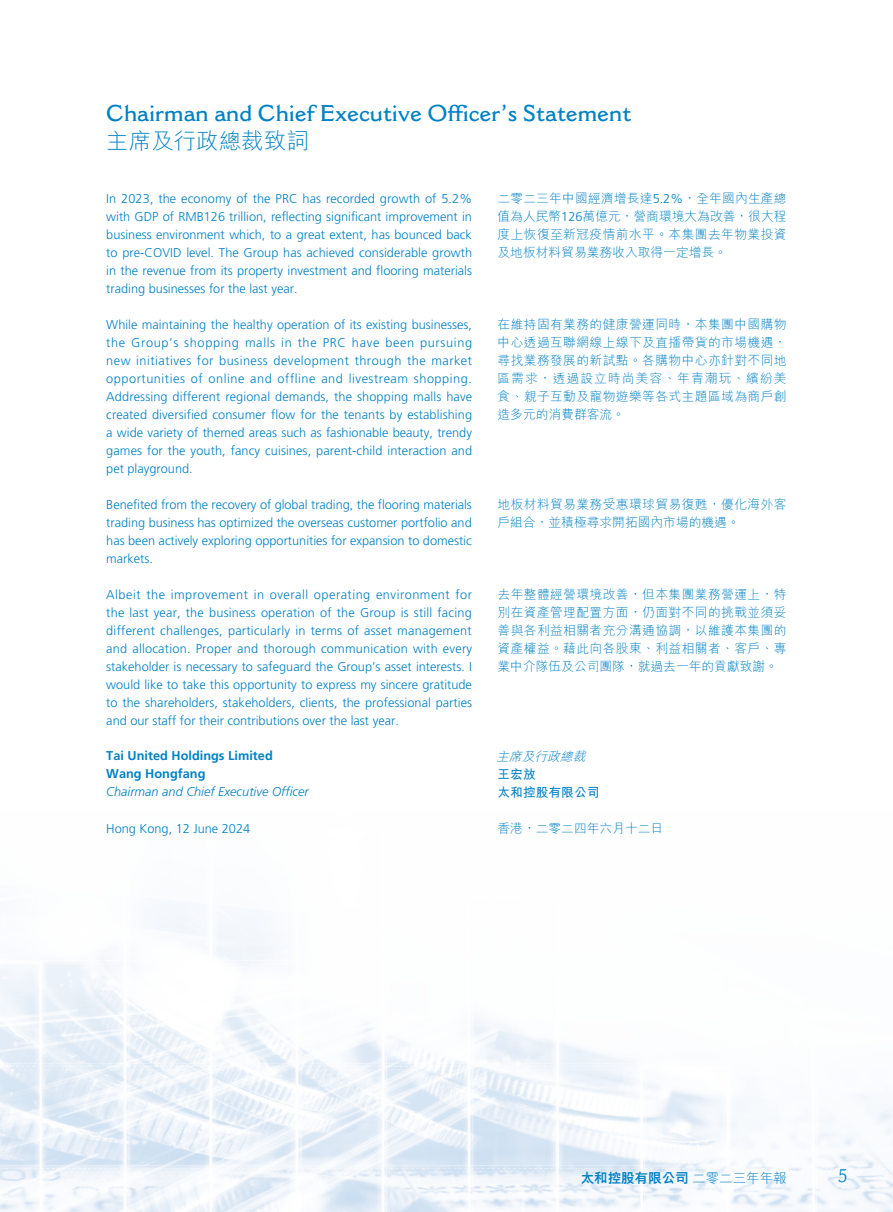
<style>
.page{position:relative;width:893px;height:1212px;background:#fff}
.page>*{position:absolute;margin:0;border:0;box-sizing:border-box;transform-origin:0 0}
.t1{font:600 22.5px "Cantoria MT Std";color:#0081c5}
.t2{font:300 22.5px "M Hei HK";color:#0081c5}
.t3{font:18px "Cantoria MT Std";color:#0081c5}
.t4{font:800 13.5px "M Hei HK";color:#0081c5}
.t5{font:300 12.75px/18px "Frutiger LT Std";color:#0081c5;text-align:justify}
.t6{font:300 12.75px/18px "M Hei HK";letter-spacing:.03em;color:#0081c5;text-align:justify}
.t7{font:700 12.75px/18px "Frutiger LT Std";color:#0081c5}
.t8{font:italic 300 12.75px "Frutiger LT Std";color:#0081c5}
.t9{font:300 12.75px "M Hei HK";color:#0081c5}
.t10{font:700 12.75px/18px "M Hei HK";color:#0081c5}
.t11{font:italic 300 12.75px "M Hei HK";color:#0081c5}
.s1{font-family:"Frutiger LT Std"}
.s2{font-weight:300}
</style>
<div class="page">
<img style="left:0;top:901px;width:893px;height:311px">
<h1 class="t1" style="left:106px;top:99px;width:526px">Chairman and Chief Executive Officer’s Statement</h1>
<h1 class="t2" style="left:106px;top:129px;width:204px">主席及行政總裁致詞</h1>
<p class="t5" style="left:106px;top:190px;width:367px">In 2023, the economy of the PRC has recorded growth of 5.2% with GDP of RMB126 trillion, reflecting significant improvement in business environment which, to a great extent, has bounced back to pre-COVID level. The Group has achieved considerable growth in the revenue from its property investment and flooring materials trading businesses for the last year.</p>
<p class="t5" style="left:106px;top:316px;width:367px">While maintaining the healthy operation of its existing businesses, the Group’s shopping malls in the PRC have been pursuing new initiatives for business development through the market opportunities of online and offline and livestream shopping.<br>Addressing different regional demands, the shopping malls have created diversified consumer flow for the tenants by establishing a wide variety of themed areas such as fashionable beauty, trendy games for the youth, fancy cuisines, parent-child interaction and pet playground.</p>
<p class="t5" style="left:106px;top:496px;width:367px">Benefited from the recovery of global trading, the flooring materials trading business has optimized the overseas customer portfolio and has been actively exploring opportunities for expansion to domestic markets.</p>
<p class="t5" style="left:106px;top:586px;width:367px">Albeit the improvement in overall operating environment for the last year, the business operation of the Group is still facing different challenges, particularly in terms of asset management and allocation. Proper and thorough communication with every stakeholder is necessary to safeguard the Group’s asset interests. I would like to take this opportunity to express my sincere gratitude to the shareholders, stakeholders, clients, the professional parties and our staff for their contributions over the last year.</p>
<p class="t7" style="left:106px;top:747px;width:168px">Tai United Holdings Limited<br>Wang Hongfang</p>
<p class="t8" style="left:106px;top:785px;width:204px">Chairman and Chief Executive Officer</p>
<p class="t5" style="left:106px;top:820px;width:145px">Hong Kong, 12 June 2024</p>
<p class="t6" style="left:497px;top:189px;width:291px">二零二三年中國經濟增長達<span class="s1">5.2%</span>，全年國內生產總值為人民幣<span class="s1">126</span>萬億元，營商環境大為改善，很大程度上恢復至新冠疫情前水平。本集團去年物業投資及地板材料貿易業務收入取得一定增長。</p>
<p class="t6" style="left:497px;top:315px;width:291px">在維持固有業務的健康營運同時，本集團中國購物中心透過互聯網線上線下及直播帶貨的市場機遇，尋找業務發展的新試點。各購物中心亦針對不同地區需求，透過設立時尚美容、年青潮玩、繽紛美食、親子互動及寵物遊樂等各式主題區域為商戶創造多元的消費群客流。</p>
<p class="t6" style="left:497px;top:495px;width:291px">地板材料貿易業務受惠環球貿易復甦，優化海外客戶組合，並積極尋求開拓國內市場的機遇。</p>
<p class="t6" style="left:497px;top:585px;width:291px">去年整體經營環境改善，但本集團業務營運上，特別在資產管理配置方面，仍面對不同的挑戰並須妥善與各利益相關者充分溝通協調，以維護本集團的資產權益。藉此向各股東、利益相關者、客戶、專業中介隊伍及公司團隊，就過去一年的貢獻致謝。</p>
<p class="t11" style="left:496px;top:750px;width:94px">主席及行政總裁</p>
<p class="t10" style="left:497px;top:764px;width:103px">王宏放<br>太和控股有限公司</p>
<p class="t9" style="left:497px;top:822px;width:167px">香港，二零二四年六月十二日</p>
<p class="t4" style="left:581px;top:1171px;width:207px">太和控股有限公司<span class="s2">二零二三年年報</span></p>
<h2 class="t3" style="left:838px;top:1165px;width:11px">5</h2>
</div>
